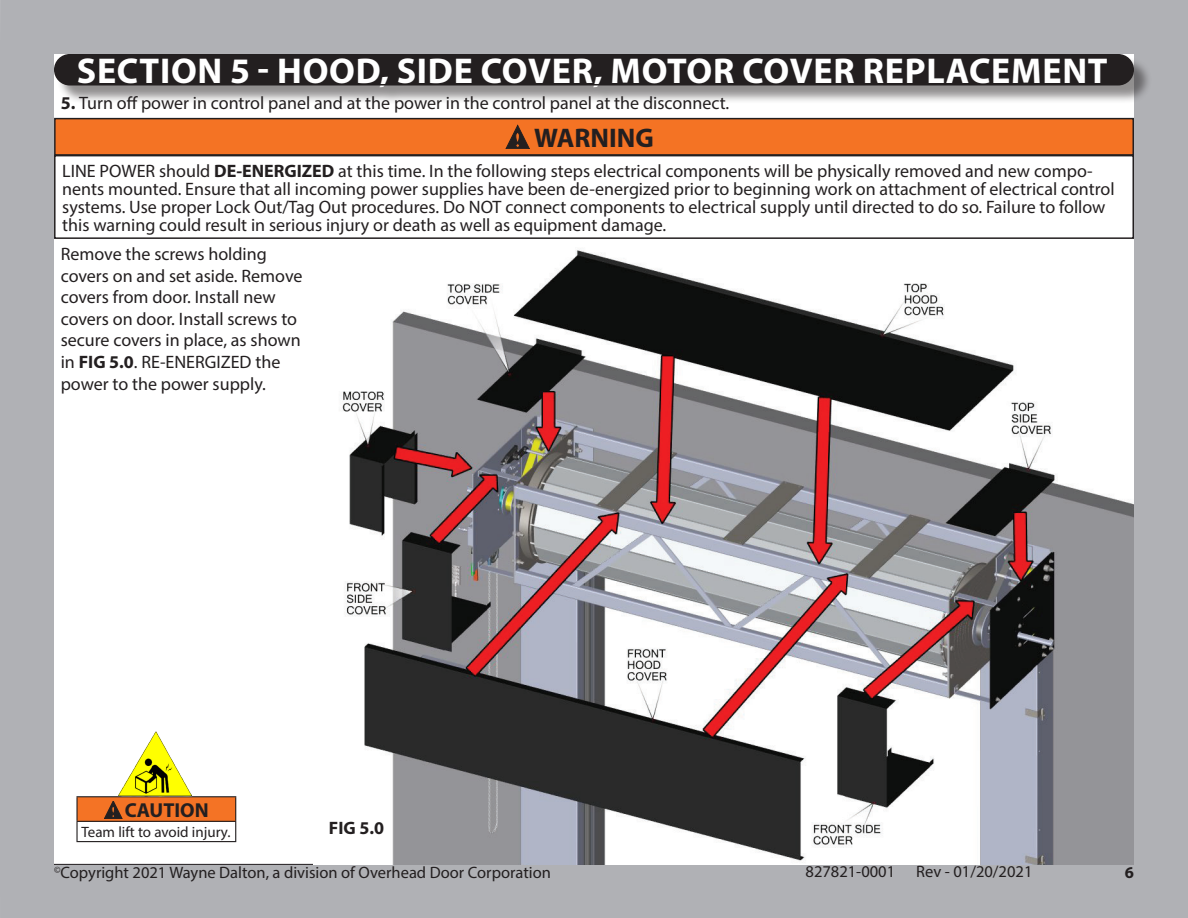
<style>
.page{position:relative;width:1188px;height:918px;background:#fff}
.page>*{position:absolute;margin:0;border:0;box-sizing:border-box;transform-origin:0 0}
.t1{font:700 36px "Myriad Pro";letter-spacing:.02em;color:#fff}
.Section{font:700 27px "Myriad Pro";color:#231f20}
.t2{font:700 20.25px "Myriad Pro";color:#231f20}
.Section-2{font:18px/21.6px "Myriad Pro";color:#231f20}
.Section-3{font:700 18px "Myriad Pro";color:#231f20}
.t3{font:16.5px "Myriad Pro";color:#231f20}
.t4{font:700 16.5px "Myriad Pro";color:#231f20}
.t5{font:15px "Myriad Pro";color:#231f20}
.s1{font-weight:700}
</style>
<div class="page">
<div style="left:0;top:864px;width:1188px;height:54px;background:#b0b1b5"></div>
<hr style="left:54px;top:864px;width:1080px;height:1px;background:#231f20">
<div style="left:0;top:0;width:1188px;height:54px;background:#b0b1b5"></div>
<div style="left:1134px;top:52px;width:54px;height:866px;background:#b0b1b5"></div>
<div style="left:0;top:54px;width:54px;height:810px;background:#b0b1b5"></div>
<img style="left:314px;top:250px;width:820px;height:615px">
<div style="left:57px;top:56px;width:1095px;height:49px;background:#231f20;opacity:.5"></div>
<div style="left:55px;top:55px;width:1078px;height:30px;background:#231f20;border-radius:15px"></div>
<div style="left:54px;top:54px;width:1080px;height:32px;border:2px solid #231f20;border-radius:15px"></div>
<div style="left:54px;top:155px;width:1080px;height:84px;border:2px solid #231f20"></div>
<div style="left:55px;top:119px;width:1078px;height:36px;background:#f47324"></div>
<div style="left:54px;top:118px;width:1080px;height:38px;border:2px solid #231f20"></div>
<svg style="left:505px;top:125px;width:25px;height:24px"></svg>
<div style="left:77px;top:797px;width:159px;height:24px;background:#f47325"></div>
<hr style="left:76px;top:796px;width:160px;height:1px;background:#231f20">
<hr style="left:76px;top:797px;width:2px;height:24px;background:#231f20">
<hr style="left:76px;top:821px;width:160px;height:1px;background:#231f20">
<svg style="left:76px;top:822px;width:2px;height:19px"></svg>
<svg style="left:235px;top:797px;width:1px;height:44px"></svg>
<hr style="left:76px;top:841px;width:160px;height:1px;background:#231f20">
<svg style="left:104px;top:801px;width:18px;height:18px"></svg>
<img style="left:118px;top:731px;width:74px;height:65px">
<p class="t1" style="left:77px;top:47px;width:1032px">SECTION 5 - HOOD, SIDE COVER, MOTOR COVER REPLACEMENT</p>
<p class="Section-2" style="left:61px;top:92px;width:670px"><span class="s1">5.</span> Turn off power in control panel and at the power in the control panel at the disconnect.</p>
<p class="Section" style="left:534px;top:120px;width:121px">WARNING</p>
<p class="Section-2" style="left:62px;top:161px;width:1054px;line-height:18px">LINE POWER should <span class="s1">DE-ENERGIZED</span> at this time. In the following steps electrical components will be physically removed and new compo&shy;nents mounted. Ensure that all incoming power supplies have been de-energized prior to beginning work on attachment of electrical control systems. Use proper Lock Out/Tag Out procedures. Do NOT connect components to electrical supply until directed to do so. Failure to follow this warning could result in serious injury or death as well as equipment damage.</p>
<p class="Section-2" style="left:61px;top:243px;width:243px">Remove the screws holding covers on and set aside. Remove covers from door. Install new covers on door. Install screws to secure covers in place, as shown in <span class="s1">FIG 5.0</span>. RE-ENERGIZED the power to the power supply.</p>
<p class="t2" style="left:125px;top:797px;width:85px">CAUTION</p>
<p class="t5" style="left:82px;top:823px;width:151px">Team lift to avoid injury.</p>
<p class="Section-3" style="left:329px;top:816px;width:57px">FIG 5.0</p>
<p class="t3" style="left:54px;top:862px;width:498px"><sup>©</sup>Copyright 2021 Wayne Dalton, a division of Overhead Door Corporation</p>
<p class="t3" style="left:806px;top:861px;width:91px">827821-0001</p>
<p class="t3" style="left:916px;top:861px;width:118px">Rev - 01/20/2021</p>
<p class="t4" style="left:1125px;top:862px;width:11px">6</p>
</div>
